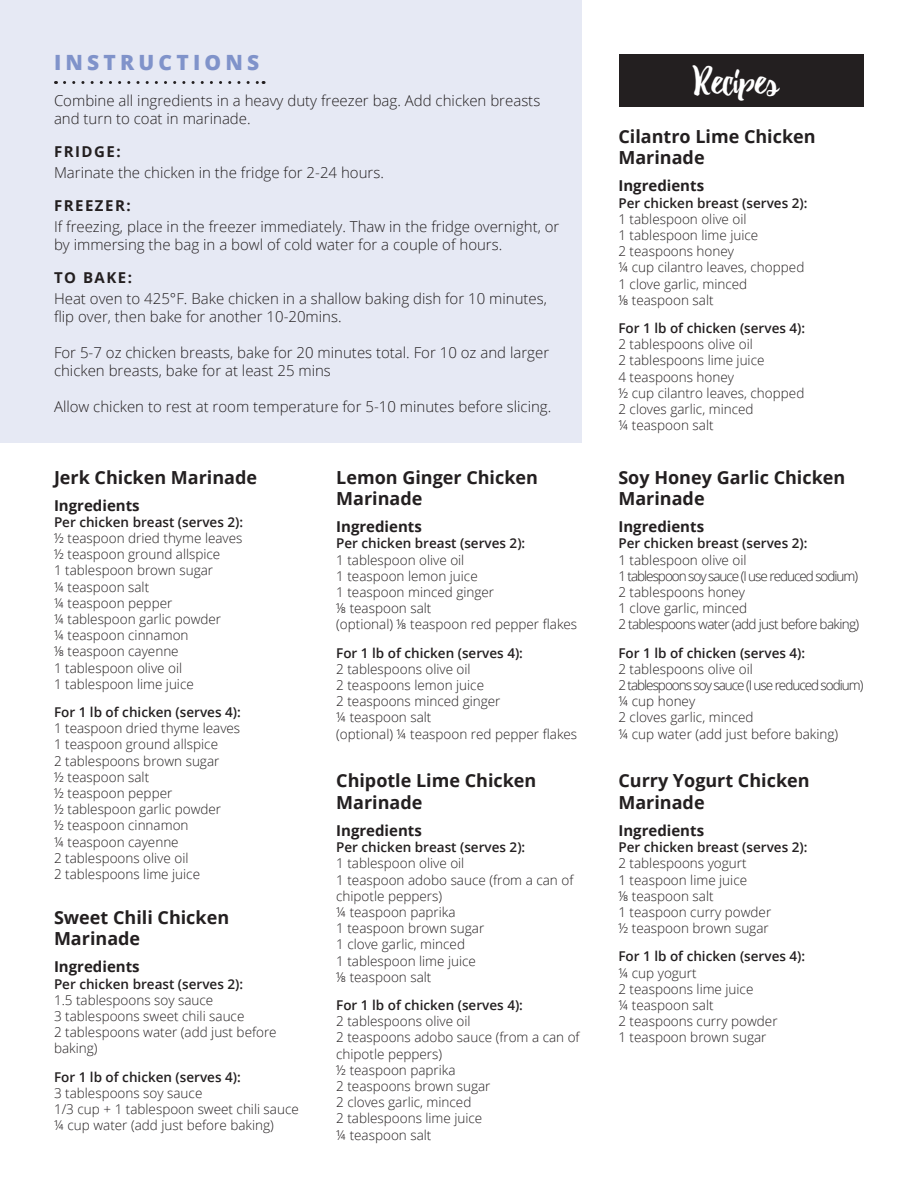
<style>
.page{position:relative;width:918px;height:1188px;background:#fff}
.page>*{position:absolute;margin:0;border:0;box-sizing:border-box;transform-origin:0 0}
.t1{font:42px "Debby";color:#fff}
.t2{font:800 21px "Open Sans";letter-spacing:.2em;color:#8093ca}
.t3{font:700 18px "Open Sans";color:#231f20}
.t4{font:300 15px/18px "Open Sans";color:#231f20}
.t5{font:700 15px "Open Sans";color:#231f20}
.t6{font:700 15px "Open Sans";letter-spacing:.1em;color:#231f20}
.t7{font:300 13.5px/16.2px "Open Sans";color:#231f20}
.t8{font:600 13.5px "Open Sans";color:#231f20}
.t9{font:300 13.5px "Open Sans";letter-spacing:-.075em;color:#231f20}
.t10{font:300 13.5px "Open Sans";letter-spacing:-.05em;color:#231f20}
</style>
<div class="page">
<div style="left:0;top:0;width:582px;height:443px;background:#e6e9f4"></div>
<svg style="left:65px;top:81px;width:199px;height:3px"></svg>
<div style="left:619px;top:55px;width:245px;height:52px;background:#231f20"></div>
<p class="t2" style="left:54px;top:46px;width:207px">INSTRUCTIONS</p>
<p class="t4" style="left:54px;top:91px;width:488px">Combine all ingredients in a heavy duty freezer bag. Add chicken breasts and turn to coat in marinade.</p>
<p class="t5" style="left:54px;top:141px;width:68px">FRIDGE:</p>
<p class="t4" style="left:54px;top:163px;width:331px">Marinate the chicken in the fridge for 2-24 hours.</p>
<p class="t6" style="left:54px;top:195px;width:78px">FREEZER:</p>
<p class="t4" style="left:54px;top:217px;width:507px">If freezing, place in the freezer immediately. Thaw in the fridge overnight, or by immersing the bag in a bowl of cold water for a couple of hours.</p>
<p class="t5" style="left:54px;top:267px;width:80px">TO BAKE:</p>
<p class="t4" style="left:54px;top:289px;width:495px">Heat oven to 425°F. Bake chicken in a shallow baking dish for 10 minutes, flip over, then bake for another 10-20mins.</p>
<p class="t4" style="left:54px;top:343px;width:497px">For 5-7 oz chicken breasts, bake for 20 minutes total. For 10 oz and larger chicken breasts, bake for at least 25 mins</p>
<p class="t4" style="left:54px;top:397px;width:499px">Allow chicken to rest at room temperature for 5-10 minutes before slicing.</p>
<p class="t3" style="left:54px;top:464px;width:205px">Jerk Chicken Marinade</p>
<p class="t5" style="left:54px;top:494px;width:87px">Ingredients</p>
<p class="t8" style="left:54px;top:513px;width:191px">Per chicken breast (serves 2):</p>
<p class="t7" style="left:54px;top:530px;width:190px">½ teaspoon dried thyme leaves</p>
<p class="t7" style="left:54px;top:546px;width:168px">½ teaspoon ground allspice</p>
<p class="t7" style="left:54px;top:562px;width:161px">1 tablespoon brown sugar</p>
<p class="t7" style="left:54px;top:578px;width:97px">¼ teaspoon salt</p>
<p class="t7" style="left:54px;top:594px;width:120px">¼ teaspoon pepper</p>
<p class="t7" style="left:54px;top:611px;width:169px">¼ tablespoon garlic powder</p>
<p class="t7" style="left:54px;top:627px;width:136px">¼ teaspoon cinnamon</p>
<p class="t7" style="left:54px;top:643px;width:126px">⅛ teaspoon cayenne</p>
<p class="t7" style="left:54px;top:659px;width:130px">1 tablespoon olive oil</p>
<p class="t7" style="left:54px;top:675px;width:141px">1 tablespoon lime juice</p>
<p class="t8" style="left:54px;top:703px;width:188px">For 1 lb of chicken (serves 4):</p>
<p class="t7" style="left:54px;top:720px;width:188px">1 teaspoon dried thyme leaves</p>
<p class="t7" style="left:54px;top:736px;width:166px">1 teaspoon ground allspice</p>
<p class="t7" style="left:54px;top:752px;width:167px">2 tablespoons brown sugar</p>
<p class="t7" style="left:54px;top:768px;width:97px">½ teaspoon salt</p>
<p class="t7" style="left:54px;top:785px;width:120px">½ teaspoon pepper</p>
<p class="t7" style="left:54px;top:801px;width:169px">½ tablespoon garlic powder</p>
<p class="t7" style="left:54px;top:817px;width:136px">½ teaspoon cinnamon</p>
<p class="t7" style="left:54px;top:833px;width:126px">¼ teaspoon cayenne</p>
<p class="t7" style="left:54px;top:849px;width:136px">2 tablespoons olive oil</p>
<p class="t7" style="left:54px;top:866px;width:148px">2 tablespoons lime juice</p>
<p class="t3" style="left:54px;top:905px;width:177px">Sweet Chili Chicken</p>
<p class="t3" style="left:54px;top:926px;width:88px">Marinade</p>
<p class="t5" style="left:54px;top:956px;width:87px">Ingredients</p>
<p class="t8" style="left:54px;top:975px;width:191px">Per chicken breast (serves 2):</p>
<p class="t7" style="left:54px;top:992px;width:161px">1.5 tablespoons soy sauce</p>
<p class="t7" style="left:54px;top:1008px;width:192px">3 tablespoons sweet chili sauce</p>
<p class="t7" style="left:54px;top:1024px;width:224px">2 tablespoons water (add just before baking)</p>
<p class="t8" style="left:54px;top:1068px;width:188px">For 1 lb of chicken (serves 4):</p>
<p class="t7" style="left:54px;top:1085px;width:150px">3 tablespoons soy sauce</p>
<p class="t7" style="left:54px;top:1101px;width:246px">1/3 cup + 1 tablespoon sweet chili sauce</p>
<p class="t7" style="left:54px;top:1117px;width:221px">¼ cup water (add just before baking)</p>
<p class="t3" style="left:336px;top:464px;width:203px">Lemon Ginger Chicken</p>
<p class="t3" style="left:336px;top:486px;width:88px">Marinade</p>
<p class="t5" style="left:336px;top:516px;width:87px">Ingredients</p>
<p class="t8" style="left:336px;top:534px;width:191px">Per chicken breast (serves 2):</p>
<p class="t7" style="left:336px;top:551px;width:130px">1 tablespoon olive oil</p>
<p class="t7" style="left:336px;top:567px;width:143px">1 teaspoon lemon juice</p>
<p class="t7" style="left:336px;top:584px;width:160px">1 teaspoon minced ginger</p>
<p class="t7" style="left:336px;top:600px;width:97px">⅛ teaspoon salt</p>
<p class="t7" style="left:336px;top:616px;width:243px">(optional) ⅛ teaspoon red pepper flakes</p>
<p class="t8" style="left:336px;top:643px;width:188px">For 1 lb of chicken (serves 4):</p>
<p class="t7" style="left:336px;top:660px;width:136px">2 tablespoons olive oil</p>
<p class="t7" style="left:336px;top:677px;width:149px">2 teaspoons lemon juice</p>
<p class="t7" style="left:336px;top:693px;width:166px">2 teaspoons minced ginger</p>
<p class="t7" style="left:336px;top:709px;width:97px">¼ teaspoon salt</p>
<p class="t7" style="left:336px;top:725px;width:243px">(optional) ¼ teaspoon red pepper flakes</p>
<p class="t3" style="left:336px;top:768px;width:202px">Chipotle Lime Chicken</p>
<p class="t3" style="left:336px;top:790px;width:88px">Marinade</p>
<p class="t5" style="left:336px;top:820px;width:87px">Ingredients</p>
<p class="t8" style="left:336px;top:838px;width:191px">Per chicken breast (serves 2):</p>
<p class="t7" style="left:336px;top:855px;width:130px">1 tablespoon olive oil</p>
<p class="t7" style="left:336px;top:871px;width:239px">1 teaspoon adobo sauce (from a can of chipotle peppers)</p>
<p class="t7" style="left:336px;top:904px;width:121px">¼ teaspoon paprika</p>
<p class="t7" style="left:336px;top:920px;width:150px">1 teaspoon brown sugar</p>
<p class="t7" style="left:336px;top:936px;width:130px">1 clove garlic, minced</p>
<p class="t7" style="left:336px;top:952px;width:141px">1 tablespoon lime juice</p>
<p class="t7" style="left:336px;top:968px;width:97px">⅛ teaspoon salt</p>
<p class="t8" style="left:336px;top:996px;width:188px">For 1 lb of chicken (serves 4):</p>
<p class="t7" style="left:336px;top:1013px;width:136px">2 tablespoons olive oil</p>
<p class="t7" style="left:336px;top:1029px;width:245px">2 teaspoons adobo sauce (from a can of chipotle peppers)</p>
<p class="t7" style="left:336px;top:1061px;width:121px">½ teaspoon paprika</p>
<p class="t7" style="left:336px;top:1078px;width:156px">2 teaspoons brown sugar</p>
<p class="t7" style="left:336px;top:1094px;width:137px">2 cloves garlic, minced</p>
<p class="t7" style="left:336px;top:1110px;width:148px">2 tablespoons lime juice</p>
<p class="t7" style="left:336px;top:1126px;width:97px">¼ teaspoon salt</p>
<p class="t1" style="left:694px;top:55px;width:86px">Recipes</p>
<p class="t3" style="left:618px;top:123px;width:199px">Cilantro Lime Chicken</p>
<p class="t3" style="left:618px;top:145px;width:88px">Marinade</p>
<p class="t5" style="left:618px;top:175px;width:87px">Ingredients</p>
<p class="t8" style="left:618px;top:193px;width:191px">Per chicken breast (serves 2):</p>
<p class="t7" style="left:618px;top:210px;width:130px">1 tablespoon olive oil</p>
<p class="t7" style="left:618px;top:227px;width:141px">1 tablespoon lime juice</p>
<p class="t7" style="left:618px;top:243px;width:117px">2 teaspoons honey</p>
<p class="t7" style="left:618px;top:259px;width:187px">¼ cup cilantro leaves, chopped</p>
<p class="t7" style="left:618px;top:275px;width:130px">1 clove garlic, minced</p>
<p class="t7" style="left:618px;top:291px;width:97px">⅛ teaspoon salt</p>
<p class="t8" style="left:618px;top:319px;width:188px">For 1 lb of chicken (serves 4):</p>
<p class="t7" style="left:618px;top:336px;width:136px">2 tablespoons olive oil</p>
<p class="t7" style="left:618px;top:352px;width:148px">2 tablespoons lime juice</p>
<p class="t7" style="left:618px;top:368px;width:117px">4 teaspoons honey</p>
<p class="t7" style="left:618px;top:384px;width:187px">½ cup cilantro leaves, chopped</p>
<p class="t7" style="left:618px;top:401px;width:137px">2 cloves garlic, minced</p>
<p class="t7" style="left:618px;top:417px;width:97px">¼ teaspoon salt</p>
<p class="t3" style="left:618px;top:464px;width:228px">Soy Honey Garlic Chicken</p>
<p class="t3" style="left:618px;top:486px;width:88px">Marinade</p>
<p class="t5" style="left:618px;top:516px;width:87px">Ingredients</p>
<p class="t8" style="left:618px;top:534px;width:191px">Per chicken breast (serves 2):</p>
<p class="t7" style="left:618px;top:551px;width:130px">1 tablespoon olive oil</p>
<p class="t9" style="left:618px;top:567px;width:241px">1 tablespoon soy sauce (I use reduced sodium)</p>
<p class="t7" style="left:618px;top:584px;width:128px">2 tablespoons honey</p>
<p class="t7" style="left:618px;top:600px;width:130px">1 clove garlic, minced</p>
<p class="t10" style="left:618px;top:615px;width:242px">2 tablespoons water (add just before baking)</p>
<p class="t8" style="left:618px;top:643px;width:188px">For 1 lb of chicken (serves 4):</p>
<p class="t7" style="left:618px;top:660px;width:136px">2 tablespoons olive oil</p>
<p class="t9" style="left:618px;top:676px;width:247px">2 tablespoons soy sauce (I use reduced sodium)</p>
<p class="t7" style="left:618px;top:693px;width:78px">¼ cup honey</p>
<p class="t7" style="left:618px;top:709px;width:137px">2 cloves garlic, minced</p>
<p class="t7" style="left:618px;top:725px;width:221px">¼ cup water (add just before baking)</p>
<p class="t3" style="left:618px;top:768px;width:193px">Curry Yogurt Chicken</p>
<p class="t3" style="left:618px;top:790px;width:88px">Marinade</p>
<p class="t5" style="left:618px;top:820px;width:87px">Ingredients</p>
<p class="t8" style="left:618px;top:838px;width:191px">Per chicken breast (serves 2):</p>
<p class="t7" style="left:618px;top:855px;width:130px">2 tablespoons yogurt</p>
<p class="t7" style="left:618px;top:871px;width:130px">1 teaspoon lime juice</p>
<p class="t7" style="left:618px;top:887px;width:97px">⅛ teaspoon salt</p>
<p class="t7" style="left:618px;top:904px;width:154px">1 teaspoon curry powder</p>
<p class="t7" style="left:618px;top:920px;width:152px">½ teaspoon brown sugar</p>
<p class="t8" style="left:618px;top:947px;width:188px">For 1 lb of chicken (serves 4):</p>
<p class="t7" style="left:618px;top:964px;width:80px">¼ cup yogurt</p>
<p class="t7" style="left:618px;top:980px;width:137px">2 teaspoons lime juice</p>
<p class="t7" style="left:618px;top:997px;width:97px">¼ teaspoon salt</p>
<p class="t7" style="left:618px;top:1013px;width:161px">2 teaspoons curry powder</p>
<p class="t7" style="left:618px;top:1029px;width:150px">1 teaspoon brown sugar</p>
</div>
